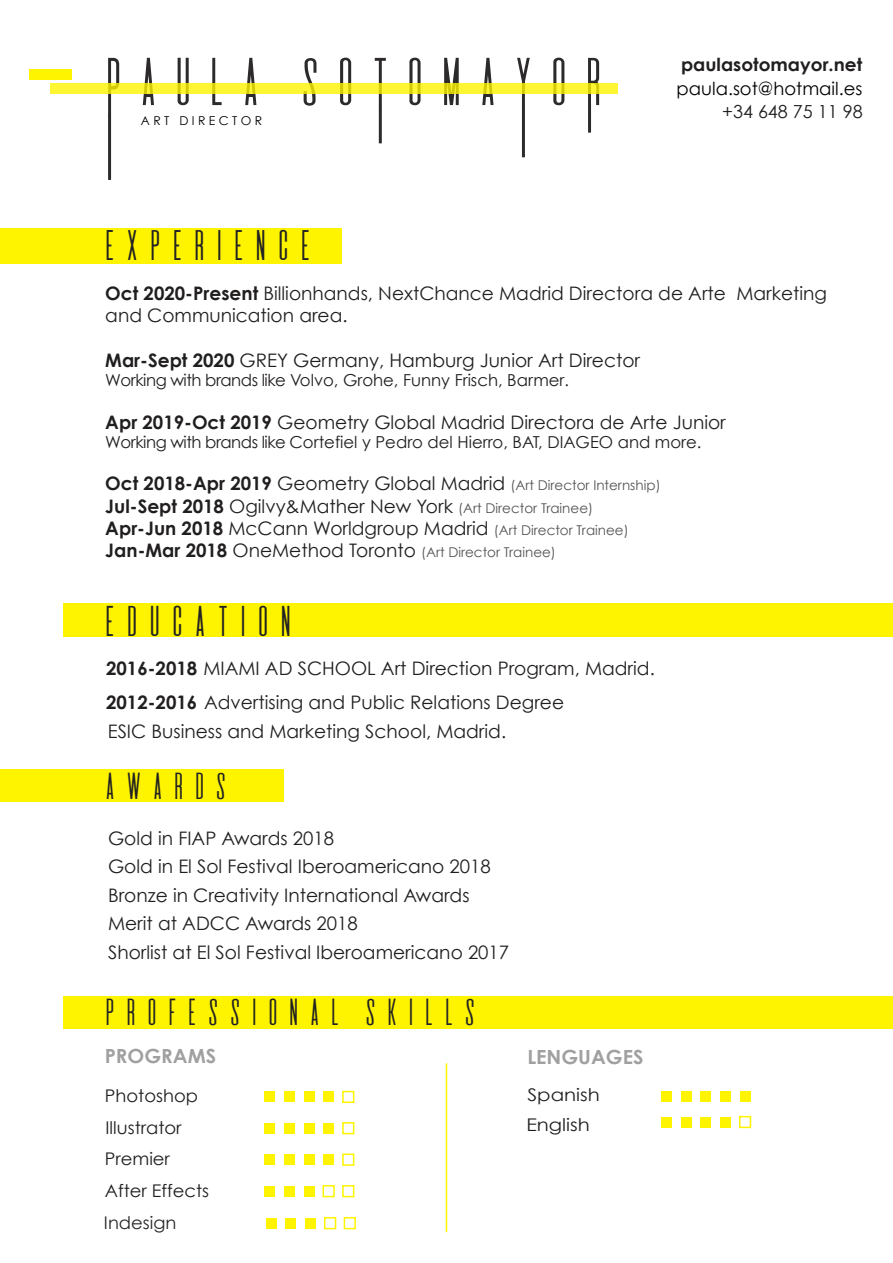
<style>
.page{position:relative;width:893px;height:1263px;background:#fff}
.page>*{position:absolute;margin:0;border:0;box-sizing:border-box;transform-origin:0 0}
.t1{font:37.65px "De Valencia";color:#222}
.t2{font:37.35px "De Valencia";color:#222}
.t3{font:32.85px "De Valencia";letter-spacing:.03em;color:#222}
.t4{font:700 19.5px "Century Gothic";color:#a0a0a0}
.t5{font:18.6px/28.7px "Century Gothic";color:#211e1e}
.t6{font:18px "Century Gothic";color:#010001}
.t7{font:700 18px "Century Gothic";color:#211e1e}
.t8{font:18px "Century Gothic";color:#211e1e}
.t9{font:17.4px/31.5px "Century Gothic";color:#211e1e}
.t10{font:17.4px/30.5px "Century Gothic";color:#211e1e;scale:1.13 1}
.t11{font:17.4px "Century Gothic";color:#272727}
.t12{font:16.5px "Century Gothic";color:#211e1e}
.t13{font:13.5px "Century Gothic";color:#555353}
.t14{font:12.15px "Century Gothic";color:#000}
.s1{font-weight:700}
.s2{font-weight:700;font-size:18.6px;color:#211e1e}
.s3{font-size:18.6px;color:#211e1e}
.s4{font-size:13.5px;color:#555353}
</style>
<div class="page">
<div style="left:1px;top:769px;width:283px;height:32px;background:#fff400"></div>
<div style="left:64px;top:996px;width:829px;height:33px;background:#fff400"></div>
<div style="left:1px;top:228px;width:341px;height:35px;background:#fff400"></div>
<div style="left:64px;top:604px;width:829px;height:33px;background:#fff400"></div>
<svg style="left:108px;top:58px;width:11px;height:122px"></svg>
<svg style="left:143px;top:58px;width:11px;height:47px"></svg>
<svg style="left:178px;top:58px;width:11px;height:47px"></svg>
<svg style="left:212px;top:58px;width:10px;height:47px"></svg>
<svg style="left:245px;top:58px;width:11px;height:47px"></svg>
<svg style="left:304px;top:58px;width:12px;height:48px"></svg>
<svg style="left:340px;top:58px;width:11px;height:47px"></svg>
<svg style="left:375px;top:58px;width:11px;height:47px"></svg>
<svg style="left:409px;top:58px;width:12px;height:47px"></svg>
<svg style="left:444px;top:58px;width:15px;height:47px"></svg>
<svg style="left:482px;top:58px;width:11px;height:47px"></svg>
<svg style="left:517px;top:58px;width:13px;height:47px"></svg>
<svg style="left:553px;top:58px;width:11px;height:47px"></svg>
<svg style="left:588px;top:58px;width:11px;height:47px"></svg>
<hr style="left:588px;top:105px;width:3px;height:28px;background:#2c2a2a">
<hr style="left:522px;top:105px;width:3px;height:52px;background:#2c2a2a">
<hr style="left:379px;top:105px;width:3px;height:38px;background:#2c2a2a">
<svg style="left:50px;top:84px;width:567px;height:10px;background:#f8ef2c"></svg>
<div style="left:29px;top:69px;width:42px;height:10px;background:#fff400"></div>
<div style="left:661px;top:1091px;width:11px;height:10px;background:#fff400"></div>
<div style="left:681px;top:1091px;width:11px;height:10px;background:#fff400"></div>
<div style="left:700px;top:1091px;width:11px;height:10px;background:#fff400"></div>
<div style="left:720px;top:1091px;width:11px;height:10px;background:#fff400"></div>
<div style="left:740px;top:1091px;width:10px;height:10px;background:#fff400"></div>
<div style="left:661px;top:1116px;width:11px;height:11px;background:#fff400"></div>
<div style="left:681px;top:1116px;width:11px;height:11px;background:#fff400"></div>
<div style="left:700px;top:1116px;width:11px;height:11px;background:#fff400"></div>
<div style="left:720px;top:1116px;width:11px;height:11px;background:#fff400"></div>
<div style="left:739px;top:1116px;width:12px;height:12px;border:2px solid #fff400"></div>
<div style="left:264px;top:1091px;width:11px;height:11px;background:#fff400"></div>
<div style="left:284px;top:1091px;width:11px;height:11px;background:#fff400"></div>
<div style="left:304px;top:1091px;width:10px;height:11px;background:#fff400"></div>
<div style="left:323px;top:1091px;width:11px;height:11px;background:#fff400"></div>
<div style="left:342px;top:1091px;width:12px;height:12px;border:2px solid #fff400"></div>
<div style="left:264px;top:1123px;width:11px;height:10px;background:#fff400"></div>
<div style="left:284px;top:1123px;width:11px;height:10px;background:#fff400"></div>
<div style="left:304px;top:1123px;width:10px;height:10px;background:#fff400"></div>
<div style="left:323px;top:1123px;width:11px;height:10px;background:#fff400"></div>
<div style="left:342px;top:1122px;width:12px;height:12px;border:2px solid #fff400"></div>
<div style="left:264px;top:1154px;width:11px;height:11px;background:#fff400"></div>
<div style="left:284px;top:1154px;width:11px;height:11px;background:#fff400"></div>
<div style="left:304px;top:1154px;width:10px;height:11px;background:#fff400"></div>
<div style="left:323px;top:1154px;width:11px;height:11px;background:#fff400"></div>
<div style="left:342px;top:1153px;width:12px;height:13px;border:2px solid #fff400"></div>
<div style="left:264px;top:1186px;width:11px;height:10px;background:#fff400"></div>
<div style="left:284px;top:1186px;width:11px;height:10px;background:#fff400"></div>
<div style="left:304px;top:1186px;width:10px;height:10px;background:#fff400"></div>
<div style="left:322px;top:1185px;width:13px;height:12px;border:2px solid #fff400"></div>
<div style="left:342px;top:1185px;width:12px;height:12px;border:2px solid #fff400"></div>
<div style="left:266px;top:1218px;width:11px;height:10px;background:#fff400"></div>
<div style="left:285px;top:1218px;width:11px;height:10px;background:#fff400"></div>
<div style="left:305px;top:1218px;width:11px;height:10px;background:#fff400"></div>
<div style="left:324px;top:1217px;width:12px;height:12px;border:2px solid #fff400"></div>
<div style="left:344px;top:1217px;width:12px;height:12px;border:2px solid #fff400"></div>
<hr style="left:446px;top:1063px;width:1px;height:169px;background:#fff400">
<p class="t14" style="left:141px;top:113px;width:123px">A R T D I R E C T O R</p>
<h2 class="t2" style="left:99px;top:225px;width:219px">EXPERIENCE</h2>
<p class="t7" style="left:681px;top:51px;width:183px">paulasotomayor.net</p>
<p class="t6" style="left:677px;top:75px;width:187px">paula.sot@hotmail.es</p>
<p class="t8" style="left:722px;top:99px;width:142px">+34 648 75 11 98</p>
<p class="t5" style="left:105px;top:281px;width:723px;line-height:22.4px"><span class="s1">Oct 2020-Present</span> Billionhands, NextChance Madrid Directora de Arte Marketing and Communication area.</p>
<p class="t5" style="left:105px;top:345px;width:536px"><span class="s1">Mar-Sept 2020</span> GREY Germany, Hamburg Junior Art Director</p>
<p class="t12" style="left:105px;top:369px;width:465px">Working with brands like Volvo, Grohe, Funny Frisch, Barmer.</p>
<p class="t5" style="left:105px;top:407px;width:622px"><span class="s1">Apr 2019-Oct 2019</span> Geometry Global Madrid Directora de Arte Junior</p>
<p class="t12" style="left:105px;top:431px;width:598px">Working with brands like Cortefiel y Pedro del Hierro, BAT, DIAGEO and more.</p>
<p class="t13" style="left:105px;top:476px;width:557px"><span class="s2">Oct 2018-Apr 2019</span> <span class="s3">Geometry Global Madrid</span> (Art Director Internship)</p>
<p class="t5" style="left:105px;top:495px;width:525px;line-height:22.4px"><span class="s1">Jul-Sept 2018</span> Ogilvy&amp;Mather New York <span class="s4">(Art Director Trainee)<br></span><span class="s1">Apr-Jun 2018</span> McCann Worldgroup Madrid <span class="s4">(Art Director Trainee)</span></p>
<p class="t13" style="left:105px;top:543px;width:452px"><span class="s2">Jan-Mar 2018</span> <span class="s3">OneMethod Toronto</span> (Art Director Trainee)</p>
<h1 class="t1" style="left:99px;top:600px;width:200px">EDUCATION</h1>
<p class="t5" style="left:106px;top:653px;width:550px"><span class="s1">2016-2018</span> MIAMI AD SCHOOL Art Direction Program, Madrid.</p>
<p class="t5" style="left:106px;top:688px;width:459px"><span class="s1">2012-2016</span> Advertising and Public Relations Degree<br>ESIC Business and Marketing School, Madrid.</p>
<h3 class="t3" style="left:100px;top:767px;width:133px">AWARDS</h3>
<p class="t5" style="left:108px;top:823px;width:403px">Gold in FIAP Awards 2018<br>Gold in El Sol Festival Iberoamericano 2018<br>Bronze in Creativity International Awards Merit at ADCC Awards 2018<br>Shorlist at El Sol Festival Iberoamericano 2017</p>
<h3 class="t3" style="left:100px;top:994px;width:382px">PROFESSIONAL SKILLS</h3>
<p class="t4" style="left:105px;top:1041px;width:113px">PROGRAMS</p>
<p class="t4" style="left:527px;top:1042px;width:118px">LENGUAGES</p>
<p class="t10" style="left:526px;top:1079px;width:67px">Spanish<br>English</p>
<p class="t9" style="left:105px;top:1080px;width:106px">Photoshop<br>Illustrator<br>Premier<br>After Effects</p>
<p class="t11" style="left:104px;top:1210px;width:74px">Indesign</p>
</div>
